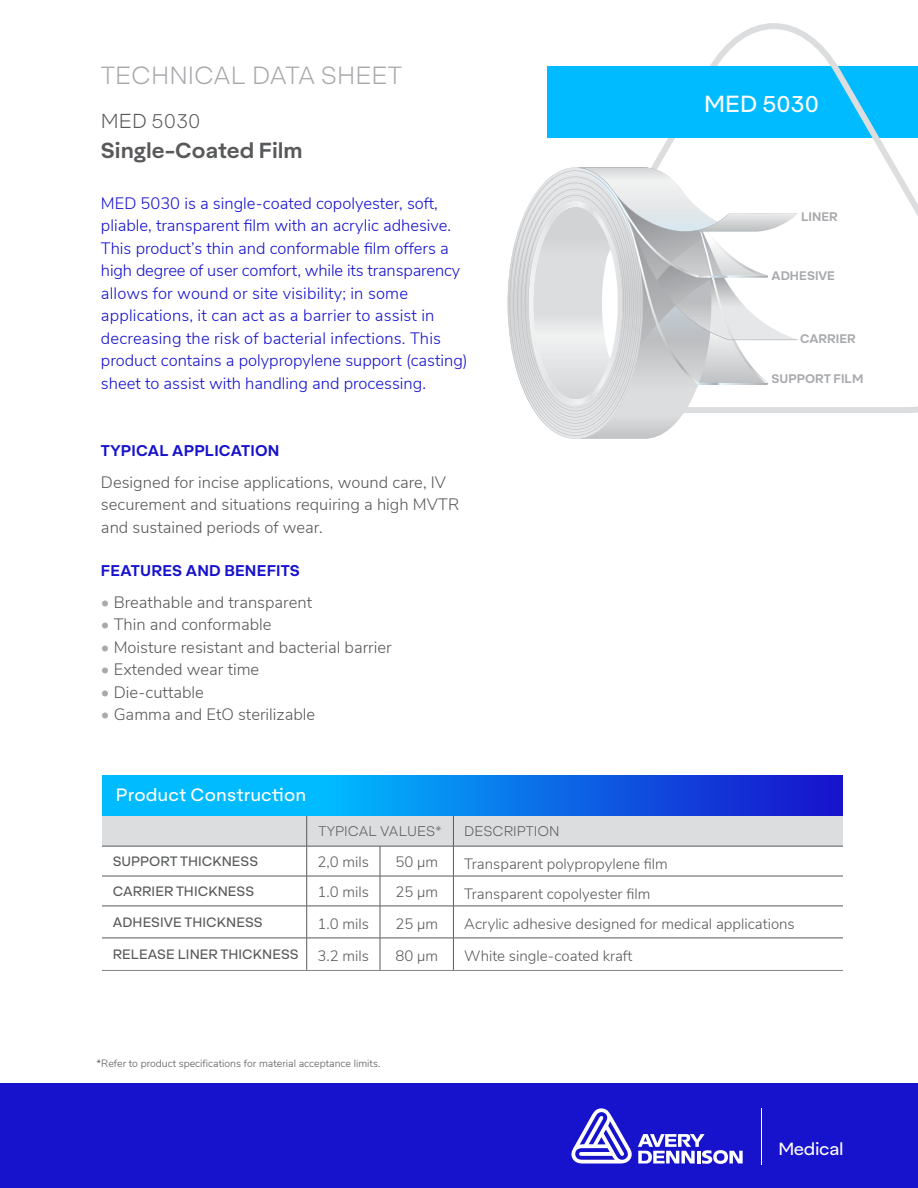
<style>
.page{position:relative;width:918px;height:1188px;background:#fff}
.page>*{position:absolute;margin:0;border:0;box-sizing:border-box;transform-origin:0 0}
.t1{font:300 24px "Aktifo A";color:#a7a9ac}
.t2{font:22.5px "Aktifo A";color:#fff}
.t3{font:600 21px "Aktifo A";color:#58595b}
.t4{font:300 19.5px "Aktifo A";color:#58595b}
.t5{font:17.25px "Aktifo A";letter-spacing:.005em;color:#fff}
.t6{font:16.95px "Aktifo A";letter-spacing:-.02em;color:#fff}
.t7{font:300 16.5px/22.5px "Nunito Sans";color:#1712cc}
.t8{font:300 16.5px/22.5px "Nunito Sans";color:#58595b}
.t9{font:300 15px "Nunito Sans";color:#58595b}
.t10{font:600 15px "Aktifo A";letter-spacing:.01em;color:#1712cc}
.t11{font:300 13.5px "Aktifo A";color:#58595b}
.t12{font:13.2px "Aktifo A";color:#58595b}
.t13{font:600 12px "Aktifo A";color:#a7a9ac}
.t14{font:300 10.5px "Nunito Sans";color:#58595b}
.s1{color:#a7a9ac}
</style>
<div class="page">
<div style="left:102px;top:816px;width:741px;height:30px;background:#dcddde"></div>
<hr style="left:306px;top:815px;width:1px;height:31px;background:#58595b">
<hr style="left:453px;top:815px;width:1px;height:31px;background:#58595b">
<hr style="left:102px;top:846px;width:205px;height:1px;background:#58595b">
<hr style="left:102px;top:876px;width:205px;height:1px;background:#58595b">
<hr style="left:102px;top:906px;width:205px;height:1px;background:#58595b">
<hr style="left:306px;top:846px;width:1px;height:30px;background:#58595b">
<hr style="left:306px;top:876px;width:1px;height:30px;background:#58595b">
<hr style="left:306px;top:906px;width:1px;height:32px;background:#58595b">
<hr style="left:307px;top:846px;width:73px;height:1px;background:#58595b">
<hr style="left:380px;top:846px;width:73px;height:1px;background:#58595b">
<hr style="left:307px;top:876px;width:73px;height:1px;background:#58595b">
<hr style="left:380px;top:876px;width:73px;height:1px;background:#58595b">
<hr style="left:380px;top:846px;width:1px;height:30px;background:#58595b">
<hr style="left:380px;top:876px;width:1px;height:30px;background:#58595b">
<hr style="left:380px;top:906px;width:1px;height:32px;background:#58595b">
<hr style="left:307px;top:906px;width:73px;height:1px;background:#58595b">
<hr style="left:380px;top:906px;width:73px;height:1px;background:#58595b">
<hr style="left:453px;top:846px;width:1px;height:30px;background:#58595b">
<hr style="left:453px;top:876px;width:1px;height:30px;background:#58595b">
<hr style="left:453px;top:906px;width:1px;height:32px;background:#58595b">
<hr style="left:453px;top:846px;width:390px;height:1px;background:#58595b">
<hr style="left:453px;top:876px;width:390px;height:1px;background:#58595b">
<hr style="left:453px;top:906px;width:390px;height:1px;background:#58595b">
<hr style="left:102px;top:938px;width:205px;height:1px;background:#58595b">
<hr style="left:306px;top:938px;width:1px;height:32px;background:#58595b">
<hr style="left:307px;top:938px;width:73px;height:1px;background:#58595b">
<hr style="left:380px;top:938px;width:73px;height:1px;background:#58595b">
<hr style="left:380px;top:938px;width:1px;height:32px;background:#58595b">
<hr style="left:453px;top:938px;width:1px;height:32px;background:#58595b">
<hr style="left:453px;top:938px;width:390px;height:1px;background:#58595b">
<div style="left:0;top:1083px;width:918px;height:105px;background:#1712cc"></div>
<svg style="left:651px;top:23px;width:267px;height:390px"></svg>
<div style="left:547px;top:66px;width:195px;height:72px;background:#0bf"></div>
<hr style="left:102px;top:970px;width:741px;height:1px;background:#808285">
<svg style="left:102px;top:775px;width:741px;height:41px;background:#087dec"></svg>
<hr style="left:761px;top:1108px;width:1px;height:57px;background:#fff">
<svg style="left:638px;top:1134px;width:105px;height:30px"></svg>
<svg style="left:571px;top:1108px;width:61px;height:56px"></svg>
<svg style="left:508px;top:167px;width:290px;height:272px"></svg>
<h1 class="t1" style="left:101px;top:61px;width:302px">TECHNICAL DATA SHEET</h1>
<p class="t4" style="left:101px;top:109px;width:101px">MED 5030</p>
<p class="t3" style="left:101px;top:136px;width:203px">Single-Coated Film</p>
<p class="t7" style="left:101px;top:191px;width:368px">MED 5030 is a single-coated copolyester, soft, pliable, transparent film with an acrylic adhesive.<br>This product’s thin and conformable film offers a high degree of user comfort, while its transparency allows for wound or site visibility; in some applications, it can act as a barrier to assist in decreasing the risk of bacterial infections. This product contains a polypropylene support (casting) sheet to assist with handling and processing.</p>
<p class="t10" style="left:101px;top:441px;width:180px">TYPICAL APPLICATION</p>
<p class="t8" style="left:101px;top:470px;width:360px">Designed for incise applications, wound care, IV securement and situations requiring a high MVTR and sustained periods of wear.</p>
<p class="t10" style="left:101px;top:561px;width:200px">FEATURES AND BENEFITS</p>
<p class="t8" style="left:101px;top:590px;width:213px"><span class="s1">•</span> Breathable and transparent</p>
<p class="t8" style="left:101px;top:612px;width:172px"><span class="s1">•</span> Thin and conformable</p>
<p class="t8" style="left:101px;top:635px;width:292px"><span class="s1">•</span> Moisture resistant and bacterial barrier</p>
<p class="t8" style="left:101px;top:657px;width:160px"><span class="s1">•</span> Extended wear time</p>
<p class="t8" style="left:101px;top:680px;width:104px"><span class="s1">•</span> Die-cuttable</p>
<p class="t8" style="left:101px;top:702px;width:216px"><span class="s1">•</span> Gamma and EtO sterilizable</p>
<p class="t5" style="left:116px;top:784px;width:192px">Product Construction</p>
<p class="t11" style="left:319px;top:823px;width:125px">TYPICAL VALUES*</p>
<p class="t11" style="left:464px;top:823px;width:97px">DESCRIPTION</p>
<h2 class="t2" style="left:704px;top:90px;width:116px">MED 5030</h2>
<p class="t13" style="left:801px;top:208px;width:38px">LINER</p>
<p class="t13" style="left:772px;top:268px;width:65px">ADHESIVE</p>
<p class="t13" style="left:800px;top:331px;width:57px">CARRIER</p>
<p class="t13" style="left:772px;top:371px;width:93px">SUPPORT FILM</p>
<p class="t12" style="left:113px;top:853px;width:147px">SUPPORT THICKNESS</p>
<p class="t9" style="left:318px;top:851px;width:53px">2,0 mils</p>
<p class="t9" style="left:395px;top:851px;width:44px">50 μm</p>
<p class="t9" style="left:464px;top:853px;width:205px">Transparent polypropylene film</p>
<p class="t12" style="left:113px;top:883px;width:143px">CARRIER THICKNESS</p>
<p class="t9" style="left:318px;top:881px;width:53px">1.0 mils</p>
<p class="t9" style="left:395px;top:881px;width:44px">25 μm</p>
<p class="t9" style="left:464px;top:882px;width:188px">Transparent copolyester film</p>
<p class="t12" style="left:113px;top:914px;width:152px">ADHESIVE THICKNESS</p>
<p class="t9" style="left:318px;top:913px;width:53px">1.0 mils</p>
<p class="t9" style="left:395px;top:913px;width:44px">25 μm</p>
<p class="t9" style="left:464px;top:913px;width:332px">Acrylic adhesive designed for medical applications</p>
<p class="t12" style="left:113px;top:946px;width:187px">RELEASE LINER THICKNESS</p>
<p class="t9" style="left:318px;top:945px;width:53px">3.2 mils</p>
<p class="t9" style="left:395px;top:945px;width:44px">80 μm</p>
<p class="t9" style="left:464px;top:945px;width:170px">White single-coated kraft</p>
<p class="t14" style="left:96px;top:1056px;width:285px">*Refer to product specifications for material acceptance limits.</p>
<p class="t6" style="left:778px;top:1138px;width:67px">Medical</p>
</div>
